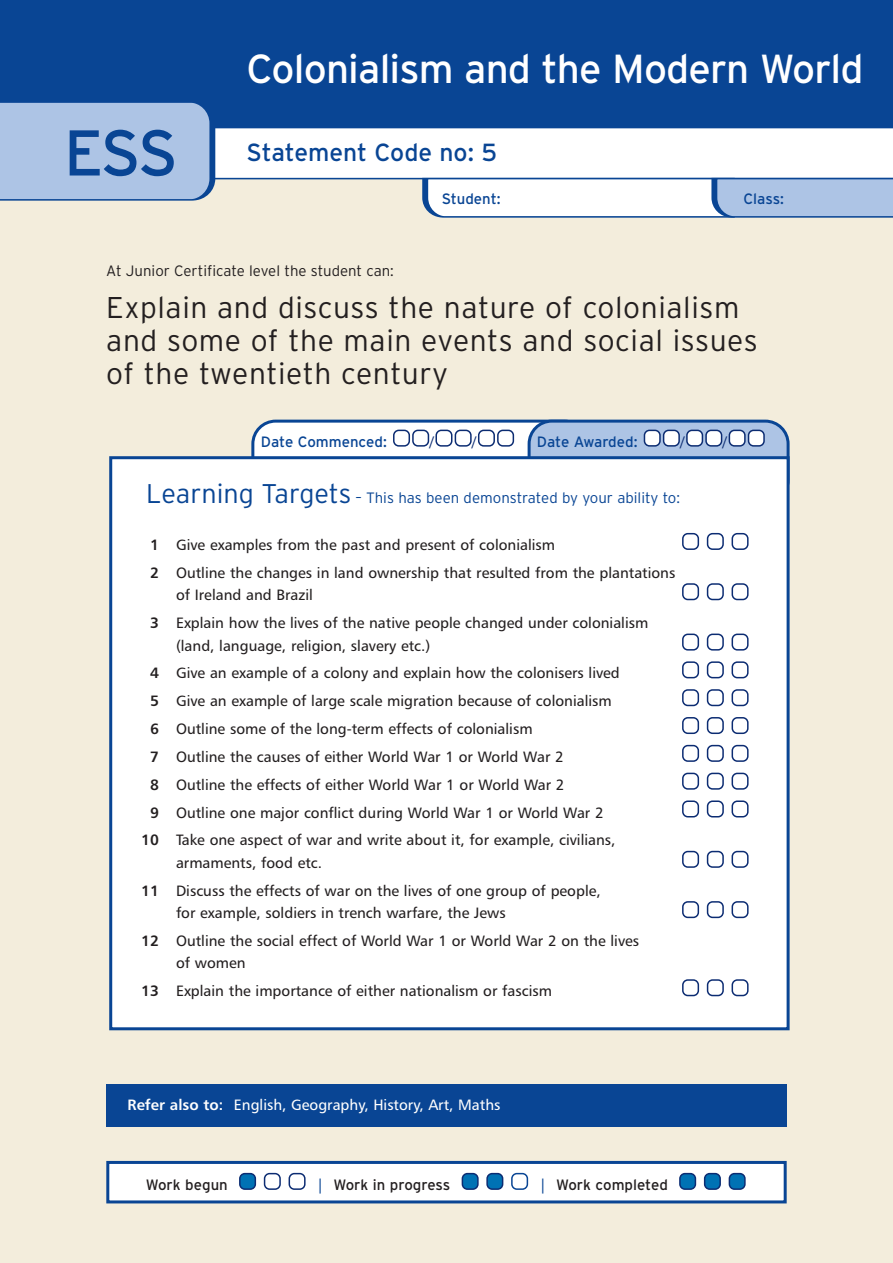
<style>
.page{position:relative;width:893px;height:1263px;background:#f3eddc}
.page>*{position:absolute;margin:0;border:0;box-sizing:border-box;transform-origin:0 0}
.t1{font:64.5px "Interstate";color:#094594}
.t2{font:40.5px "Interstate";letter-spacing:-.02em;color:#fff}
.t3{font:300 30px/33px "Interstate";letter-spacing:.02em;color:#231f20}
.t4{font:24.75px "Interstate";color:#094594}
.t5{font:15px/27.8px "Humanist 777 BT Roman B";color:#231f20}
.t6{font:300 15px "Interstate";color:#094594}
.t7{font:15px "Humanist 777 BT Roman B";color:#fff}
.t8{font:15px "Interstate";color:#094594}
.t9{font:300 15px "Interstate";color:#231f20}
.t10{font:15px "Interstate";color:#231f20}
.t11{font:15px "Humanist 777 BT Roman B";color:#0c2c72}
.s1{font-size:27px}
.s2{font-family:"Humanist 777 BT Bold B"}
.s3{font-family:"Humanist 777 BT Roman B";color:#094594}
</style>
<div class="page">
<div style="left:0;top:0;width:893px;height:128px;background:#094594"></div>
<div style="left:218px;top:128px;width:675px;height:52px;background:#fff"></div>
<svg style="left:419px;top:177px;width:474px;height:41px;background:#cbd8ea"></svg>
<svg style="left:0;top:102px;width:218px;height:99px;background:#a5bde0"></svg>
<svg style="left:251px;top:420px;width:539px;height:36px;background:#c0cfe4"></svg>
<div style="left:111px;top:458px;width:677px;height:571px;background:#fff"></div>
<svg style="left:732px;top:979px;width:17px;height:17px"></svg>
<svg style="left:707px;top:979px;width:17px;height:17px"></svg>
<svg style="left:682px;top:979px;width:17px;height:17px"></svg>
<svg style="left:732px;top:901px;width:17px;height:17px"></svg>
<svg style="left:707px;top:901px;width:17px;height:17px"></svg>
<svg style="left:682px;top:901px;width:17px;height:17px"></svg>
<svg style="left:732px;top:851px;width:17px;height:17px"></svg>
<svg style="left:707px;top:851px;width:17px;height:17px"></svg>
<svg style="left:682px;top:851px;width:17px;height:17px"></svg>
<svg style="left:732px;top:800px;width:17px;height:17px"></svg>
<svg style="left:707px;top:800px;width:17px;height:17px"></svg>
<svg style="left:682px;top:800px;width:17px;height:17px"></svg>
<svg style="left:732px;top:773px;width:17px;height:17px"></svg>
<svg style="left:707px;top:773px;width:17px;height:17px"></svg>
<svg style="left:682px;top:773px;width:17px;height:17px"></svg>
<svg style="left:732px;top:745px;width:17px;height:17px"></svg>
<svg style="left:707px;top:745px;width:17px;height:17px"></svg>
<svg style="left:682px;top:745px;width:17px;height:17px"></svg>
<svg style="left:732px;top:717px;width:17px;height:17px"></svg>
<svg style="left:707px;top:717px;width:17px;height:17px"></svg>
<svg style="left:682px;top:717px;width:17px;height:17px"></svg>
<svg style="left:732px;top:689px;width:17px;height:17px"></svg>
<svg style="left:707px;top:689px;width:17px;height:17px"></svg>
<svg style="left:682px;top:689px;width:17px;height:17px"></svg>
<svg style="left:732px;top:661px;width:17px;height:17px"></svg>
<svg style="left:707px;top:661px;width:17px;height:17px"></svg>
<svg style="left:682px;top:661px;width:17px;height:17px"></svg>
<svg style="left:732px;top:633px;width:17px;height:18px"></svg>
<svg style="left:707px;top:633px;width:17px;height:18px"></svg>
<svg style="left:682px;top:633px;width:17px;height:18px"></svg>
<svg style="left:732px;top:583px;width:17px;height:17px"></svg>
<svg style="left:707px;top:583px;width:17px;height:17px"></svg>
<svg style="left:682px;top:583px;width:17px;height:17px"></svg>
<svg style="left:732px;top:533px;width:17px;height:17px"></svg>
<svg style="left:707px;top:533px;width:17px;height:17px"></svg>
<svg style="left:682px;top:533px;width:17px;height:17px"></svg>
<div style="left:109px;top:456px;width:681px;height:574px;border:3px solid #094594"></div>
<div style="left:106px;top:1084px;width:681px;height:43px;background:#094594"></div>
<div style="left:108px;top:1162px;width:677px;height:40px;background:#fff"></div>
<svg style="left:729px;top:1173px;width:17px;height:17px"></svg>
<svg style="left:704px;top:1173px;width:17px;height:17px"></svg>
<svg style="left:679px;top:1173px;width:17px;height:17px"></svg>
<svg style="left:511px;top:1173px;width:17px;height:17px"></svg>
<svg style="left:486px;top:1173px;width:17px;height:17px"></svg>
<svg style="left:462px;top:1173px;width:17px;height:17px"></svg>
<svg style="left:289px;top:1173px;width:17px;height:17px"></svg>
<svg style="left:264px;top:1173px;width:17px;height:17px"></svg>
<svg style="left:239px;top:1173px;width:17px;height:17px"></svg>
<div style="left:106px;top:1161px;width:681px;height:42px;border:3px solid #094594"></div>
<h1 class="t1" style="left:64px;top:116px;width:116px">ESS</h1>
<h2 class="t2" style="left:247px;top:46px;width:618px">Colonialism and the Modern World</h2>
<h3 class="t4" style="left:247px;top:138px;width:252px">Statement Code no: 5</h3>
<p class="t8" style="left:442px;top:190px;width:60px">Student:</p>
<p class="t8" style="left:743px;top:190px;width:42px">Class:</p>
<p class="t9" style="left:106px;top:262px;width:289px">At Junior Certificate level the student can:</p>
<h3 class="t3" style="left:106px;top:291px;width:653px">Explain and discuss the nature of colonialism and some of the main events and social issues of the twentieth century</h3>
<p class="t8" style="left:261px;top:433px;width:127px">Date Commenced:</p>
<p class="t11" style="left:430px;top:435px;width:6px">/</p>
<p class="t11" style="left:472px;top:435px;width:6px">/</p>
<p class="t8" style="left:537px;top:433px;width:102px">Date Awarded:</p>
<p class="t11" style="left:680px;top:435px;width:6px">/</p>
<p class="t11" style="left:723px;top:435px;width:6px">/</p>
<p class="t6" style="left:146px;top:489px;width:535px"><span class="s1">Learning Targets</span> – This has been demonstrated by your ability to:</p>
<p class="t5" style="left:150px;top:532px;width:527px"><span class="s2">1</span> Give examples from the past and present of colonialism<br><span class="s2">2</span> Outline the changes in land ownership that resulted from the plantations</p>
<p class="t5" style="left:150px;top:582px;width:500px;text-indent:26px">of Ireland and Brazil<br><span class="s2">3</span> Explain how the lives of the native people changed under colonialism</p>
<p class="t5" style="left:176px;top:633px;width:256px">(land, language, religion, slavery etc.)</p>
<p class="t5" style="left:150px;top:660px;width:471px"><span class="s2">4</span> Give an example of a colony and explain how the colonisers lived</p>
<p class="t5" style="left:150px;top:688px;width:463px"><span class="s2">5</span> Give an example of large scale migration because of colonialism</p>
<p class="t5" style="left:150px;top:716px;width:384px"><span class="s2">6</span> Outline some of the long-term effects of colonialism</p>
<p class="t5" style="left:150px;top:744px;width:415px"><span class="s2">7</span> Outline the causes of either World War 1 or World War 2</p>
<p class="t5" style="left:150px;top:772px;width:416px"><span class="s2">8</span> Outline the effects of either World War 1 or World War 2</p>
<p class="t5" style="left:150px;top:799px;width:455px"><span class="s2">9</span> Outline one major conflict during World War 1 or World War 2</p>
<p class="t5" style="left:141px;top:827px;width:476px"><span class="s2">10</span> Take one aspect of war and write about it, for example, civilians,</p>
<p class="t5" style="left:141px;top:850px;width:461px;text-indent:35px">armaments, food etc.<br><span class="s2">11</span> Discuss the effects of war on the lives of one group of people,</p>
<p class="t5" style="left:141px;top:900px;width:499px;text-indent:35px">for example, soldiers in trench warfare, the Jews<br><span class="s2">12</span> Outline the social effect of World War 1 or World War 2 on the lives</p>
<p class="t5" style="left:141px;top:950px;width:412px;text-indent:35px">of women<br><span class="s2">13</span> Explain the importance of either nationalism or fascism</p>
<p class="t7" style="left:128px;top:1098px;width:374px"><span class="s2">Refer also to:</span> English, Geography, History, Art, Maths</p>
<p class="t10" style="left:146px;top:1176px;width:83px">Work begun</p>
<p class="t10" style="left:317px;top:1176px;width:135px"><span class="s3">|</span> Work in progress</p>
<p class="t10" style="left:539px;top:1176px;width:130px"><span class="s3">|</span> Work completed</p>
</div>
